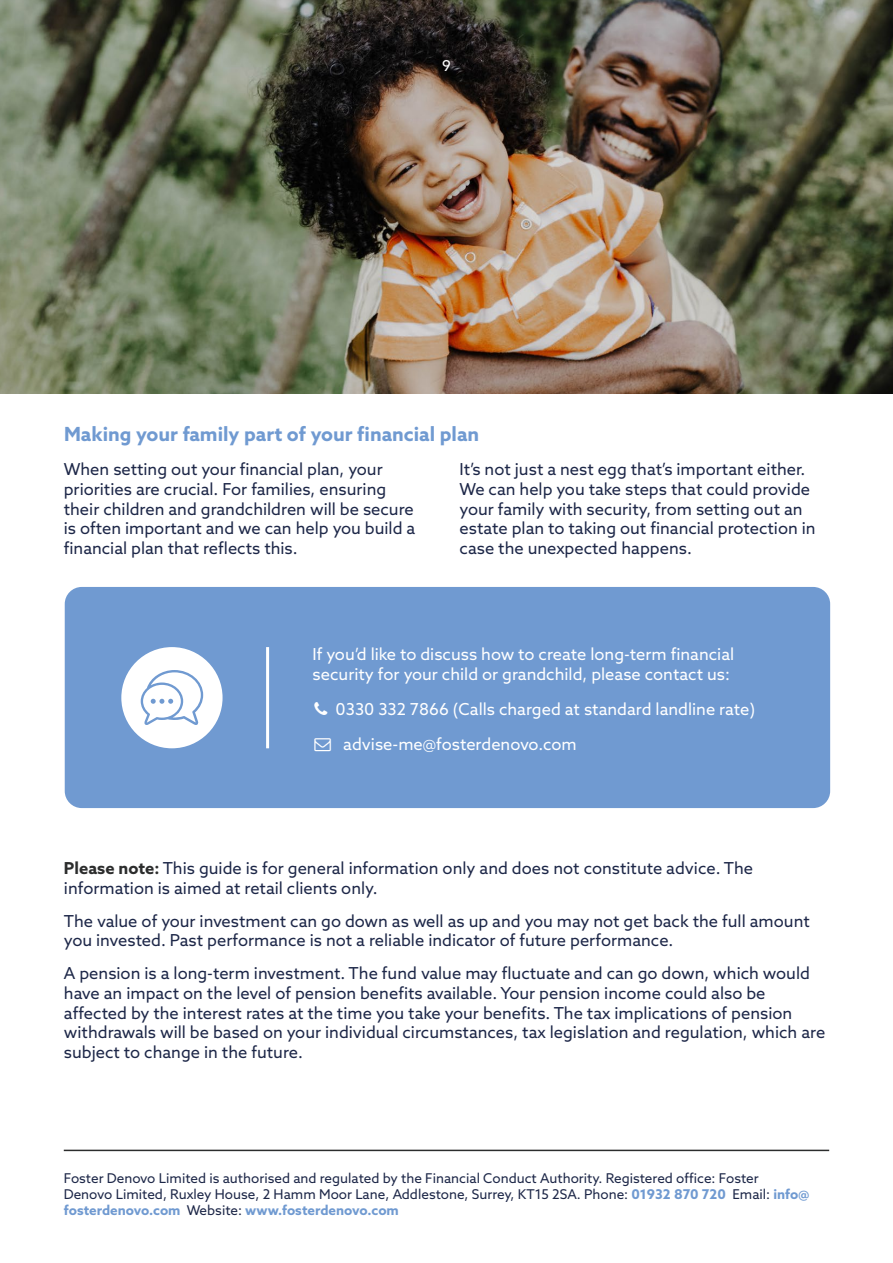
<style>
.page{position:relative;width:893px;height:1263px;background:#fff}
.page>*{position:absolute;margin:0;border:0;box-sizing:border-box;transform-origin:0 0}
.t1{font:700 19.5px "Azo Sans";color:#709ad1}
.t2{font:16.5px/19.8px "Azo Sans";color:#1d2748}
.t3{font:16.5px/19.8px "Azo Sans";color:#fff}
.t4{font:15px "Azo Sans";color:#fff}
.t5{font:13.5px/16.2px "Azo Sans";color:#1d2748}
.s1{font-weight:700;color:#2c2d2d}
.s2{font-weight:700;color:#709ad1}
</style>
<div class="page">
<img style="left:0;top:0;width:893px;height:393px">
<div style="left:65px;top:587px;width:765px;height:221px;background:#709ad1;border-radius:17px"></div>
<hr style="left:266px;top:647px;width:3px;height:101px;background:#fff">
<div style="left:121px;top:647px;width:102px;height:101px;background:#fff;border-radius:50%"></div>
<svg style="left:141px;top:670px;width:62px;height:55px"></svg>
<hr style="left:64px;top:1150px;width:765px;height:1px;background:#2c2d2d">
<p class="t4" style="left:442px;top:56px;width:10px">9</p>
<p class="t1" style="left:64px;top:421px;width:417px">Making your family part of your financial plan</p>
<p class="t2" style="left:64px;top:459px;width:353px">When setting out your financial plan, your priorities are crucial. For families, ensuring their children and grandchildren will be secure is often important and we can help you build a financial plan that reflects this.</p>
<p class="t2" style="left:460px;top:459px;width:358px">It’s not just a nest egg that’s important either.<br>We can help you take steps that could provide your family with security, from setting out an estate plan to taking out financial protection in case the unexpected happens.</p>
<p class="t3" style="left:313px;top:644px;width:423px">If you’d like to discuss how to create long-term financial security for your child or grandchild, please contact us:</p>
<p class="t3" style="left:336px;top:699px;width:421px">0330 332 7866 (Calls charged at standard landline rate)</p>
<p class="t3" style="left:343px;top:734px;width:235px">advise-me@fosterdenovo.com</p>
<p class="t2" style="left:64px;top:858px;width:691px"><span class="s1">Please note:</span> This guide is for general information only and does not constitute advice. The information is aimed at retail clients only.</p>
<p class="t2" style="left:64px;top:910px;width:747px">The value of your investment can go down as well as up and you may not get back the full amount you invested. Past performance is not a reliable indicator of future performance.</p>
<p class="t2" style="left:64px;top:963px;width:763px">A pension is a long-term investment. The fund value may fluctuate and can go down, which would have an impact on the level of pension benefits available. Your pension income could also be affected by the interest rates at the time you take your benefits. The tax implications of pension withdrawals will be based on your individual circumstances, tax legislation and regulation, which are subject to change in the future.</p>
<p class="t5" style="left:64px;top:1170px;width:747px">Foster Denovo Limited is authorised and regulated by the Financial Conduct Authority. Registered office: Foster<br>Denovo Limited, Ruxley House, 2 Hamm Moor Lane, Addlestone, Surrey, KT15 2SA. Phone: <span class="s2">01932 870 720</span> Email: <span class="s2">info@ fosterdenovo.com</span> Website: <span class="s2">www.fosterdenovo.com</span></p>
</div>
